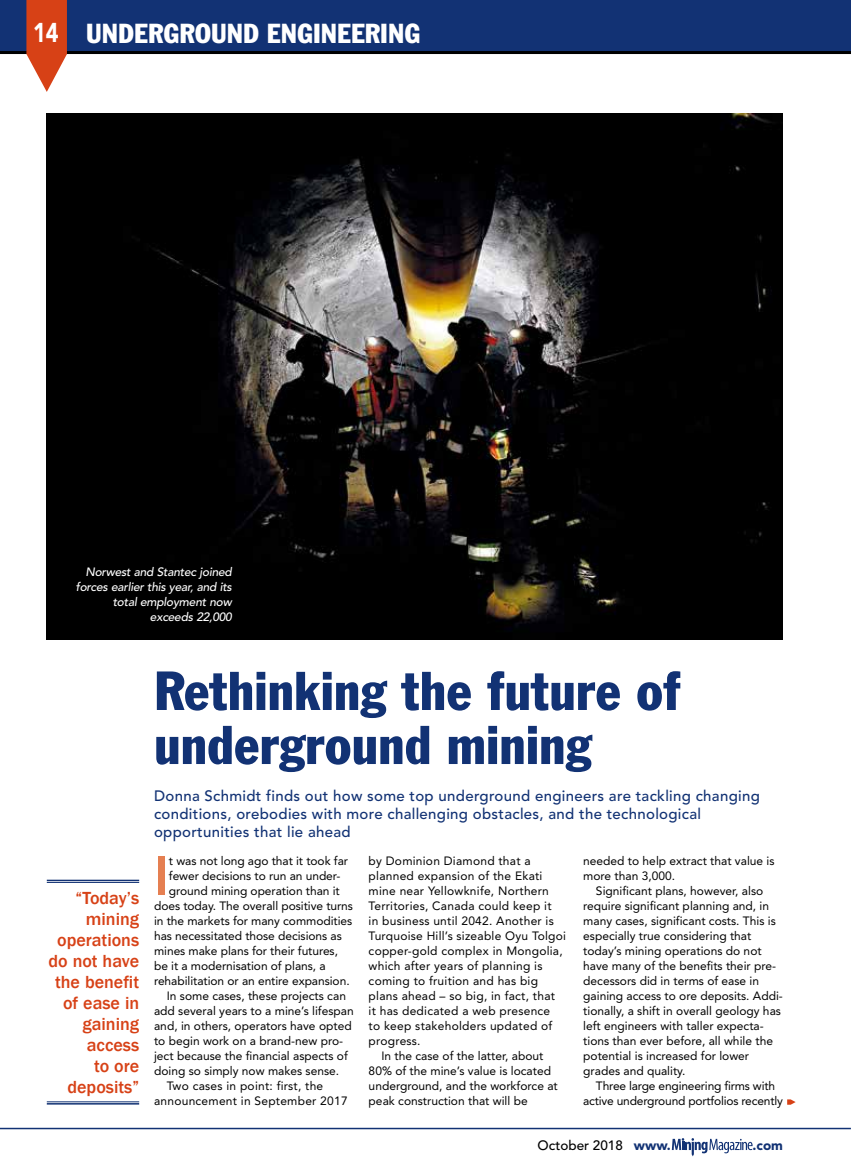
<style>
.page{position:relative;width:851px;height:1170px;background:#fff}
.page>*{position:absolute;margin:0;border:0;box-sizing:border-box;transform-origin:0 0}
.t1{font:800 54.45px "Avenir";color:#e57f51}
.t2{font:condensed 54px/54px "Franklin Gothic BT";color:#123274}
.t3{font:condensed 27px "Franklin Gothic BT";color:#fff}
.t4{font:500 18px/21px "Franklin Gothic";color:#d74116;text-align:right}
.t5{font:500 15px/18px "Avenir";letter-spacing:.02em;color:#123274}
.t6{font:500 13.5px "Avenir";color:#000}
.t7{font:900 13.5px "Avenir";color:#123274}
.t8{font:12px/15px "Avenir";color:#000}
.t9{font:12px "Avenir";letter-spacing:.02em;color:#000}
.t10{font:italic 500 12px/15px "Avenir";letter-spacing:-.02em;color:#fff;text-align:right}
.s1{font-family:"Avenir";font-weight:900;font-stretch:normal}
.s2{font-weight:900;color:#123274}
</style>
<div class="page">
<svg style="left:671px;top:1138px;width:81px;height:18px"></svg>
<div style="left:0;top:0;width:850px;height:54px;background:#123274"></div>
<hr style="left:0;top:51px;width:850px;height:3px;background:#000">
<svg style="left:26px;top:0;width:41px;height:92px"></svg>
<hr style="left:0;top:1127px;width:850px;height:2px;background:#123274">
<hr style="left:47px;top:879px;width:92px;height:2px;background:#123274">
<hr style="left:47px;top:882px;width:92px;height:1px;background:#123274">
<hr style="left:47px;top:1101px;width:92px;height:1px;background:#123274">
<hr style="left:47px;top:1102px;width:92px;height:2px;background:#123274">
<img style="left:47px;top:114px;width:735px;height:525px">
<svg style="left:787px;top:1099px;width:8px;height:5px"></svg>
<h3 class="t3" style="left:33px;top:15px;width:388px"><span class="s1">14</span> UNDERGROUND ENGINEERING</h3>
<p class="t10" style="left:76px;top:564px;width:157px">Norwest and Stantec joined forces earlier this year, and its total employment now exceeds 22,000</p>
<h3 class="t4" style="left:48px;top:887px;width:92px">“Today’s mining operations do not have the benefit of ease in gaining access<br>to ore deposits”</h3>
<h2 class="t2" style="left:154px;top:662px;width:528px">Rethinking the future of underground mining</h2>
<p class="t5" style="left:154px;top:786px;width:607px">Donna Schmidt finds out how some top underground engineers are tackling changing conditions, orebodies with more challenging obstacles, and the technological opportunities that lie ahead</p>
<h1 class="t1" style="left:154px;top:843px;width:17px">I</h1>
<p class="t8" style="left:169px;top:852px;width:180px">t was not long ago that it took far</p>
<p class="t8" style="left:169px;top:867px;width:173px">fewer decisions to run an under-</p>
<p class="t8" style="left:169px;top:882px;width:172px">ground mining operation than it</p>
<p class="t8" style="left:154px;top:897px;width:200px">does today. The overall positive turns</p>
<p class="t8" style="left:154px;top:912px;width:200px">in the markets for many commodities</p>
<p class="t8" style="left:154px;top:927px;width:189px">has necessitated those decisions as</p>
<p class="t8" style="left:154px;top:942px;width:185px">mines make plans for their futures,</p>
<p class="t8" style="left:154px;top:957px;width:173px">be it a modernisation of plans, a</p>
<p class="t8" style="left:154px;top:972px;width:197px">rehabilitation or an entire expansion.</p>
<p class="t8" style="left:167px;top:987px;width:181px">In some cases, these projects can</p>
<p class="t8" style="left:154px;top:1002px;width:201px">add several years to a mine’s lifespan</p>
<p class="t8" style="left:154px;top:1017px;width:199px">and, in others, operators have opted</p>
<p class="t8" style="left:154px;top:1032px;width:191px">to begin work on a brand-new pro-</p>
<p class="t8" style="left:154px;top:1047px;width:195px">ject because the financial aspects of</p>
<p class="t8" style="left:154px;top:1062px;width:186px">doing so simply now makes sense.</p>
<p class="t9" style="left:167px;top:1078px;width:158px">Two cases in point: first, the</p>
<p class="t9" style="left:154px;top:1093px;width:195px">announcement in September 2017</p>
<p class="t9" style="left:368px;top:853px;width:163px">by Dominion Diamond that a</p>
<p class="t9" style="left:368px;top:868px;width:175px">planned expansion of the Ekati</p>
<p class="t9" style="left:368px;top:883px;width:182px">mine near Yellowknife, Northern</p>
<p class="t9" style="left:368px;top:898px;width:184px">Territories, Canada could keep it</p>
<p class="t9" style="left:368px;top:913px;width:187px">in business until 2042. Another is</p>
<p class="t9" style="left:368px;top:928px;width:199px">Turquoise Hill’s sizeable Oyu Tolgoi</p>
<p class="t9" style="left:368px;top:943px;width:195px">copper-gold complex in Mongolia,</p>
<p class="t9" style="left:368px;top:958px;width:175px">which after years of planning is</p>
<p class="t9" style="left:368px;top:973px;width:171px">coming to fruition and has big</p>
<p class="t9" style="left:368px;top:988px;width:188px">plans ahead – so big, in fact, that</p>
<p class="t9" style="left:368px;top:1003px;width:183px">it has dedicated a web presence</p>
<p class="t9" style="left:368px;top:1018px;width:185px">to keep stakeholders updated of</p>
<p class="t9" style="left:368px;top:1033px;width:53px">progress.</p>
<p class="t8" style="left:381px;top:1047px;width:163px">In the case of the latter, about</p>
<p class="t8" style="left:368px;top:1062px;width:184px">80% of the mine’s value is located</p>
<p class="t8" style="left:368px;top:1077px;width:191px">underground, and the workforce at</p>
<p class="t8" style="left:368px;top:1092px;width:160px">peak construction that will be</p>
<p class="t8" style="left:583px;top:852px;width:193px">needed to help extract that value is more than 3,000.</p>
<p class="t8" style="left:583px;top:882px;width:201px;text-indent:13px">Significant plans, however, also require significant planning and, in many cases, significant costs. This is especially true considering that today’s mining operations do not have many of the benefits their pre&shy;decessors did in terms of ease in gaining access to ore deposits. Addi&shy;tionally, a shift in overall geology has left engineers with taller expecta&shy;tions than ever before, all while the potential is increased for lower grades and quality.</p>
<p class="t8" style="left:583px;top:1077px;width:201px;text-align:center">Three large engineering firms with active underground portfolios recently</p>
<p class="t6" style="left:537px;top:1137px;width:134px">October 2018 <span class="s2">www.</span></p>
<p class="t7" style="left:752px;top:1137px;width:32px">.com</p>
</div>
